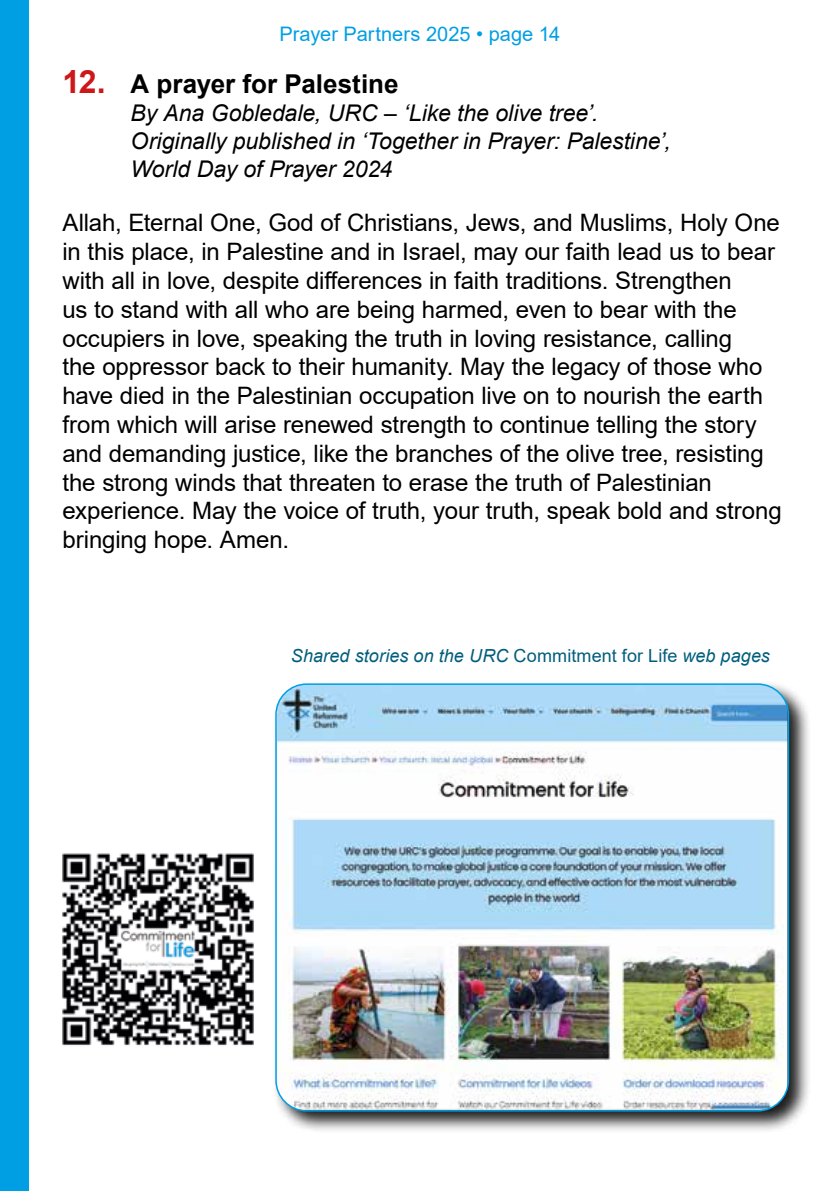
<style>
.page{position:relative;width:840px;height:1191px;background:#fff}
.page>*{position:absolute;margin:0;border:0;box-sizing:border-box;transform-origin:0 0}
.t1{font:700 26px "Arial";color:#000}
.t2{font:24px/28.8px "Arial";letter-spacing:-.005em;color:#000}
.t3{font:italic 23px/28px "Arial";letter-spacing:-.005em;color:#000}
.t4{font:20px "Arial";color:#009fe3}
.t5{font:italic 18px "Arial";letter-spacing:.005em;color:#005e7d}
.s1{font-size:32px;color:#cd1719}
.s2{font-style:normal}
</style>
<div class="page">
<div style="left:0;top:0;width:28px;height:1191px;background:#009fe3"></div>
<div style="left:272px;top:680px;width:539px;height:453px;background:#000;opacity:.88"></div>
<img style="left:277px;top:684px;width:510px;height:426px">
<img style="left:62px;top:853px;width:192px;height:193px">
<p class="t4" style="left:279px;top:20px;width:282px">Prayer Partners 2025 • page 14</p>
<p class="t1" style="left:62px;top:65px;width:337px"><span class="s1">12.</span> A prayer for Palestine</p>
<p class="t3" style="left:130px;top:99px;width:541px">By Ana Gobledale, URC – ‘Like the olive tree’.<br>Originally published in ‘Together in Prayer: Palestine’,<br>World Day of Prayer 2024</p>
<p class="t2" style="left:62px;top:208px;width:720px">Allah, Eternal One, God of Christians, Jews, and Muslims, Holy One in this place, in Palestine and in Israel, may our faith lead us to bear with all in love, despite differences in faith traditions. Strengthen<br>us to stand with all who are being harmed, even to bear with the occupiers in love, speaking the truth in loving resistance, calling<br>the oppressor back to their humanity. May the legacy of those who have died in the Palestinian occupation live on to nourish the earth from which will arise renewed strength to continue telling the story and demanding justice, like the branches of the olive tree, resisting the strong winds that threaten to erase the truth of Palestinian experience. May the voice of truth, your truth, speak bold and strong bringing hope. Amen.</p>
<p class="t5" style="left:290px;top:644px;width:480px">Shared stories on the URC <span class="s2">Commitment for Life</span> web pages</p>
</div>
